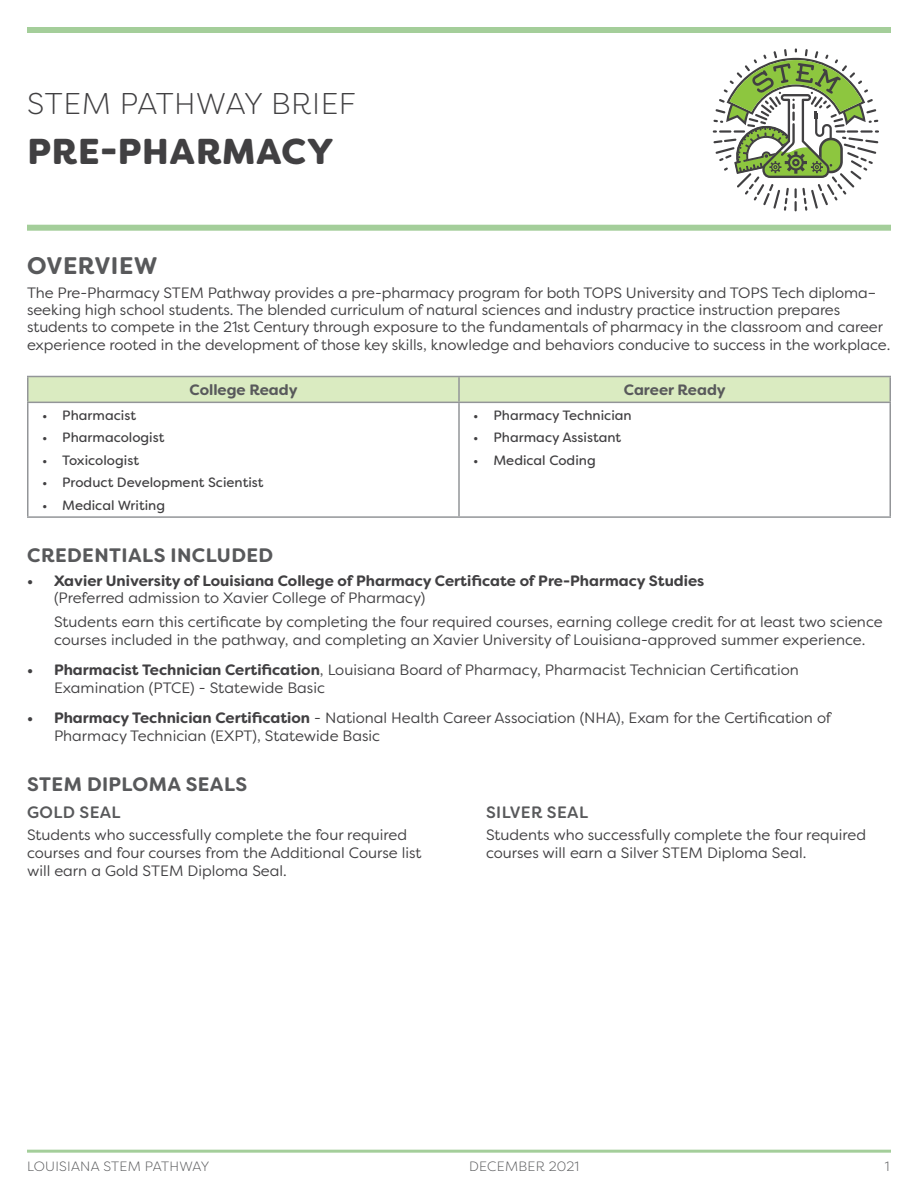
<style>
.page{position:relative;width:918px;height:1188px;background:#fff}
.page>*{position:absolute;margin:0;border:0;box-sizing:border-box;transform-origin:0 0}
.t1{font:900 36px "Filson Soft";letter-spacing:.02em;color:#414042}
.t2{font:300 30px "Filson Soft";letter-spacing:.02em;color:#414042}
.t3{font:700 24px "Filson Soft";letter-spacing:.02em;color:#58595b}
.t4{font:700 19.5px "Filson Soft";letter-spacing:.02em;color:#58595b}
.t5{font:500 16.5px "Filson Soft";letter-spacing:.02em;color:#58595b}
.t6{font:15px/17.2px "Filson Soft";letter-spacing:-.005em;color:#414042}
.t7{font:700 15px/17.2px "Filson Soft";color:#414042}
.t8{font:700 15px "Filson Soft";color:#58595b}
.t9{font:13.5px "Filson Soft";color:#414042}
.t10{font:300 13.5px "Filson Soft";letter-spacing:.02em;color:#58595b}
.s1{font-weight:400}
.s2{font-weight:700}
</style>
<div class="page">
<hr style="left:27px;top:1150px;width:864px;height:3px;background:#a4ce9a">
<div style="left:27px;top:27px;width:864px;height:6px;background:#a4ce9a"></div>
<div style="left:27px;top:225px;width:864px;height:6px;background:#a4ce9a"></div>
<svg style="left:27px;top:376px;width:864px;height:26px;background:#d5e5be"></svg>
<hr style="left:27px;top:402px;width:432px;height:1px;background:#939598">
<hr style="left:27px;top:403px;width:1px;height:113px;background:#939598">
<hr style="left:459px;top:402px;width:432px;height:1px;background:#939598">
<hr style="left:458px;top:403px;width:2px;height:113px;background:#939598">
<hr style="left:890px;top:403px;width:1px;height:113px;background:#939598">
<hr style="left:27px;top:516px;width:432px;height:2px;background:#939598">
<hr style="left:459px;top:516px;width:432px;height:2px;background:#939598">
<svg style="left:713px;top:48px;width:166px;height:163px"></svg>
<p class="t2" style="left:27px;top:85px;width:330px">STEM PATHWAY BRIEF</p>
<p class="t1" style="left:27px;top:128px;width:308px">PRE-PHARMACY</p>
<p class="t3" style="left:27px;top:250px;width:132px">OVERVIEW</p>
<p class="t6" style="left:27px;top:284px;width:865px">The Pre-Pharmacy STEM Pathway provides a pre-pharmacy program for both TOPS University and TOPS Tech diploma– seeking high school students. The blended curriculum of natural sciences and industry practice instruction prepares students to compete in the 21st Century through exposure to the fundamentals of pharmacy in the classroom and career experience rooted in the development of those key skills, knowledge and behaviors conducive to success in the workplace.</p>
<p class="t8" style="left:190px;top:380px;width:110px">College Ready</p>
<p class="t8" style="left:624px;top:380px;width:103px">Career Ready</p>
<p class="t9" style="left:42px;top:406px;width:96px">• Pharmacist</p>
<p class="t9" style="left:42px;top:429px;width:124px">• Pharmacologist</p>
<p class="t9" style="left:42px;top:451px;width:99px">• Toxicologist</p>
<p class="t9" style="left:42px;top:474px;width:223px">• Product Development Scientist</p>
<p class="t9" style="left:42px;top:496px;width:125px">• Medical Writing</p>
<p class="t9" style="left:473px;top:406px;width:160px">• Pharmacy Technician</p>
<p class="t9" style="left:473px;top:429px;width:149px">• Pharmacy Assistant</p>
<p class="t9" style="left:473px;top:451px;width:124px">• Medical Coding</p>
<p class="t4" style="left:27px;top:543px;width:247px">CREDENTIALS INCLUDED</p>
<p class="t7" style="left:54px;top:572px;width:652px;text-indent:-27px">• Xavier University of Louisiana College of Pharmacy Certificate of Pre-Pharmacy Studies <span class="s1">(Preferred admission to Xavier College of Pharmacy)</span></p>
<p class="t6" style="left:54px;top:614px;width:830px">Students earn this certificate by completing the four required courses, earning college credit for at least two science courses included in the pathway, and completing an Xavier University of Louisiana-approved summer experience.</p>
<p class="t6" style="left:54px;top:662px;width:746px;text-indent:-27px"><span class="s2">• Pharmacist Technician Certification</span>, Louisiana Board of Pharmacy, Pharmacist Technician Certification<br>Examination (PTCE) - Statewide Basic</p>
<p class="t6" style="left:54px;top:710px;width:779px;text-indent:-27px"><span class="s2">• Pharmacy Technician Certification</span> - National Health Career Association (NHA), Exam for the Certification of<br>Pharmacy Technician (EXPT), Statewide Basic</p>
<p class="t4" style="left:27px;top:772px;width:222px">STEM DIPLOMA SEALS</p>
<p class="t5" style="left:27px;top:801px;width:95px">GOLD SEAL</p>
<p class="t6" style="left:27px;top:826px;width:396px;line-height:18px">Students who successfully complete the four required courses and four courses from the Additional Course list will earn a Gold STEM Diploma Seal.</p>
<p class="t5" style="left:486px;top:801px;width:104px">SILVER SEAL</p>
<p class="t6" style="left:486px;top:826px;width:382px;line-height:18px">Students who successfully complete the four required courses will earn a Silver STEM Diploma Seal.</p>
<p class="t10" style="left:27px;top:1158px;width:184px">LOUISIANA STEM PATHWAY</p>
<p class="t10" style="left:469px;top:1158px;width:111px">DECEMBER 2021</p>
<p class="t10" style="left:885px;top:1158px;width:6px">1</p>
</div>
